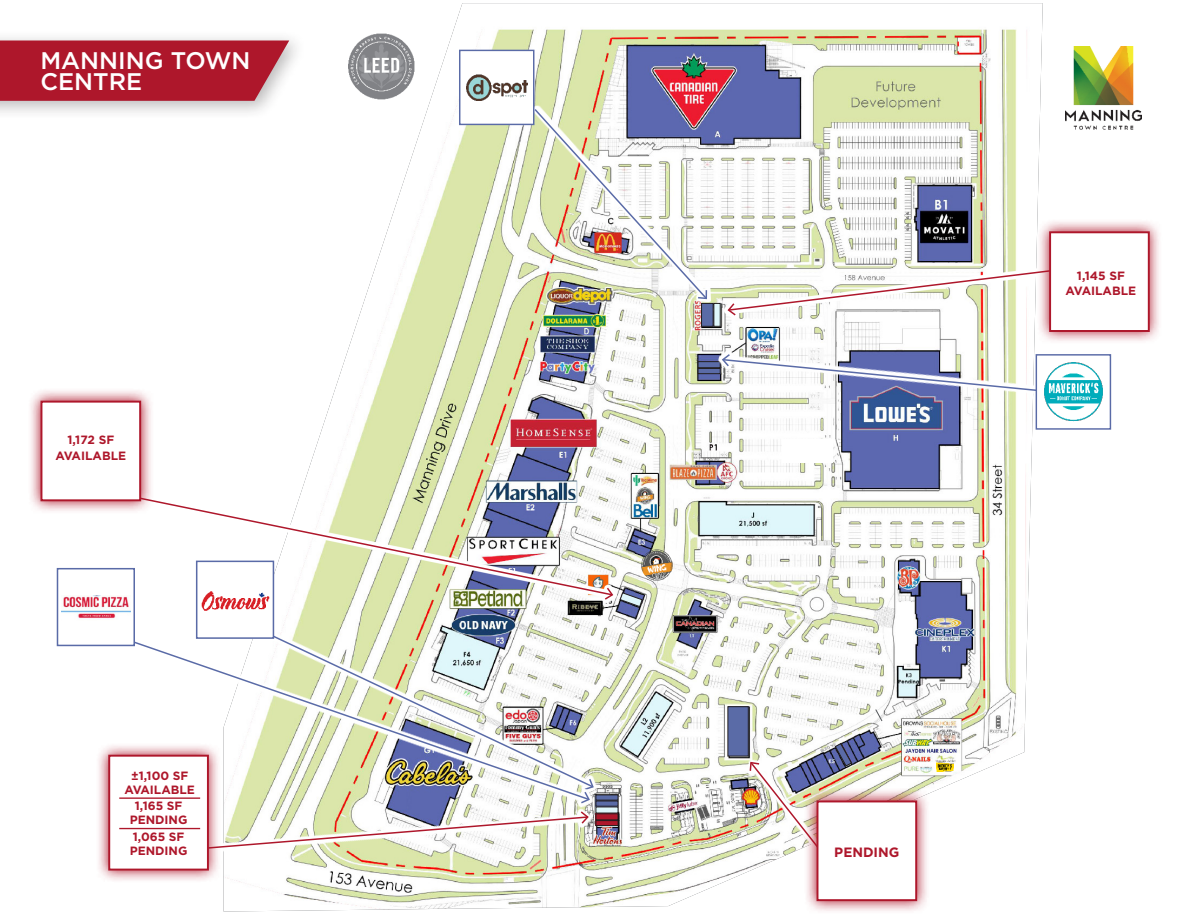
<style>
.page{position:relative;width:1188px;height:918px;background:#fff}
.page>*{position:absolute;margin:0;border:0;box-sizing:border-box;transform-origin:0 0}
.Body_Text{font:500 24px/21px "Gotham";color:#fff}
.Body_Text-2{font:700 13.5px "Gotham";color:#ae172b}
.Body_Text-3{font:700 12px "Gotham";color:#ae172b}
</style>
<div class="page">
<img style="left:1065px;top:46px;width:76px;height:84px">
<img style="left:308px;top:3px;width:735px;height:904px">
<div style="left:698px;top:362px;width:22px;height:6px;background:#5a6ba7"></div>
<div style="left:698px;top:361px;width:23px;height:7px;border:1px solid #231f20"></div>
<div style="left:698px;top:368px;width:22px;height:6px;background:#5a6ba7"></div>
<div style="left:698px;top:368px;width:23px;height:6px;border:1px solid #231f20"></div>
<svg style="left:716px;top:312px;width:327px;height:133px"></svg>
<svg style="left:721px;top:353px;width:322px;height:41px"></svg>
<svg style="left:595px;top:494px;width:19px;height:103px"></svg>
<img style="left:349px;top:32px;width:66px;height:69px">
<img style="left:641px;top:549px;width:32px;height:32px;border-radius:16px">
<div style="left:782px;top:439px;width:51px;height:23px;background:#fff"></div>
<svg style="left:603px;top:586px;width:40px;height:22px"></svg>
<svg style="left:875px;top:709px;width:8px;height:13px"></svg>
<img style="left:745px;top:752px;width:79px;height:108px">
<svg style="left:120px;top:469px;width:475px;height:180px"></svg>
<svg style="left:124px;top:637px;width:467px;height:25px"></svg>
<svg style="left:187px;top:649px;width:408px;height:263px"></svg>
<svg style="left:222px;top:777px;width:373px;height:74px"></svg>
<div style="left:596px;top:807px;width:22px;height:6px;background:#dff7fb"></div>
<svg style="left:834px;top:743px;width:18px;height:24px"></svg>
<div style="left:596px;top:795px;width:22px;height:5px;background:#5a6ba7"></div>
<div style="left:728px;top:707px;width:20px;height:49px;background:#5a6ba7"></div>
<div style="left:728px;top:706px;width:21px;height:50px;border:1px solid #231f20"></div>
<div style="left:596px;top:801px;width:22px;height:5px;background:#5a6ba7"></div>
<div style="left:596px;top:801px;width:22px;height:6px;border:1px solid #231f20"></div>
<div style="left:596px;top:821px;width:22px;height:5px;background:#ae172b"></div>
<div style="left:596px;top:820px;width:22px;height:6px;border:1px solid #231f20"></div>
<div style="left:596px;top:814px;width:22px;height:6px;background:#ae172b"></div>
<div style="left:596px;top:813px;width:22px;height:7px;border:1px solid #231f20"></div>
<div style="left:702px;top:303px;width:11px;height:23px;background:#5a6ba7"></div>
<div style="left:701px;top:303px;width:12px;height:24px;border:1px solid #231f20"></div>
<div style="left:714px;top:303px;width:6px;height:23px;background:#e0f8fc"></div>
<div style="left:713px;top:303px;width:8px;height:24px;border:1px solid #231f20"></div>
<div style="left:0;top:30px;width:307px;height:91px;background:#231f20;opacity:.31"></div>
<svg style="left:0;top:40px;width:289px;height:61px;background:#b12537"></svg>
<svg style="left:30px;top:390px;width:124px;height:124px"></svg>
<div style="left:40px;top:401px;width:101px;height:100px;background:#fff;border:2px solid #ae172b"></div>
<svg style="left:804px;top:788px;width:126px;height:123px"></svg>
<div style="left:817px;top:800px;width:100px;height:101px;background:#fff;border:2px solid #ae172b"></div>
<div style="left:196px;top:561px;width:78px;height:78px;background:#fff;border:2px solid #5a6ba7"></div>
<img style="left:201px;top:591px;width:69px;height:20px">
<div style="left:57px;top:568px;width:78px;height:78px;background:#fff;border:2px solid #5a6ba7"></div>
<img style="left:62px;top:596px;width:69px;height:23px">
<svg style="left:98px;top:742px;width:124px;height:141px"></svg>
<div style="left:108px;top:755px;width:101px;height:116px;background:#fff;border:2px solid #ae172b"></div>
<hr style="left:119px;top:828px;width:81px;height:1px;background:#ae172b">
<hr style="left:119px;top:797px;width:81px;height:2px;background:#ae172b">
<div style="left:1036px;top:354px;width:75px;height:76px;background:#fff;border:1px solid #5a6ba7"></div>
<img style="left:1044px;top:362px;width:59px;height:59px">
<img style="left:531px;top:98px;width:180px;height:212px">
<div style="left:459px;top:50px;width:75px;height:75px;background:#fff;border:1px solid #5a6ba7"></div>
<img style="left:466px;top:74px;width:61px;height:26px">
<svg style="left:724px;top:262px;width:313px;height:57px"></svg>
<svg style="left:726px;top:264px;width:311px;height:53px"></svg>
<svg style="left:1037px;top:219px;width:122px;height:126px"></svg>
<div style="left:1049px;top:231px;width:101px;height:101px;background:#fff;border:2px solid #ae172b"></div>
<img style="left:937px;top:763px;width:16px;height:9px">
<p class="Body_Text" style="left:40px;top:50px;width:212px">MANNING TOWN<br>CENTRE</p>
<p class="Body_Text-3" style="left:67px;top:432px;width:48px">1,172 SF</p>
<p class="Body_Text-3" style="left:56px;top:448px;width:72px">AVAILABLE</p>
<p class="Body_Text-3" style="left:131px;top:767px;width:59px">±1,100 SF</p>
<p class="Body_Text-3" style="left:124px;top:782px;width:72px">AVAILABLE</p>
<p class="Body_Text-3" style="left:133px;top:829px;width:53px">1,065 SF</p>
<p class="Body_Text-3" style="left:130px;top:843px;width:59px">PENDING</p>
<p class="Body_Text-3" style="left:135px;top:798px;width:49px">1,165 SF</p>
<p class="Body_Text-3" style="left:130px;top:812px;width:59px">PENDING</p>
<p class="Body_Text-3" style="left:1077px;top:267px;width:49px">1,145 SF</p>
<p class="Body_Text-3" style="left:1066px;top:283px;width:72px">AVAILABLE</p>
<p class="Body_Text-2" style="left:834px;top:844px;width:67px">PENDING</p>
</div>
